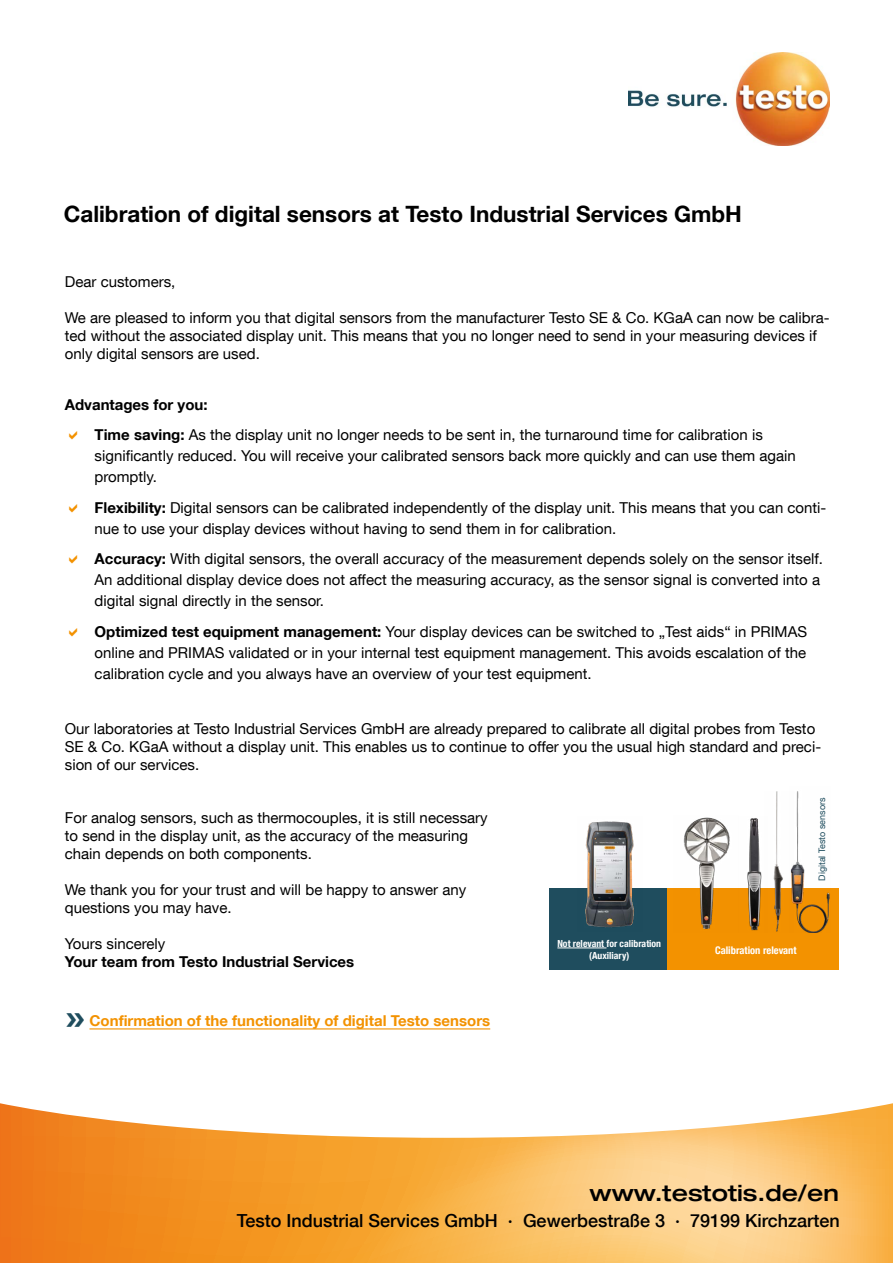
<style>
.page{position:relative;width:893px;height:1263px;background:#fff}
.page>*{position:absolute;margin:0;border:0;box-sizing:border-box;transform-origin:0 0}
.t1{font:34.5px "Acumin Variable Concept";color:#1f4d5e}
.t2{font:700 22.5px "Helvetica Neue LT Com";color:#000}
.t3{font:500 expanded 22.5px "Helvetica Neue LT Com";color:#000}
.t4{font:500 18px "Helvetica Neue LT Com";color:#000}
.t5{font:15px/18px "Helvetica Neue LT Com";color:#000}
.t6{font:700 15px "Helvetica Neue LT Com";color:#f39200}
.t7{font:700 15px "Helvetica Neue LT Com";color:#000}
.t8{font:700 condensed 10.5px "Helvetica Neue LT Com";color:#fff}
.t9{font:700 condensed 9.75px/11.7px "Helvetica Neue LT Com";color:#fff;text-align:center}
.t10{font:9px "Helvetica Neue LT Com";color:#1f4d5e}
.s1{font-weight:700}
</style>
<div class="page">
<svg style="left:0;top:1103px;width:893px;height:160px;background:#f8b865"></svg>
<img style="left:628px;top:52px;width:201px;height:94px">
<hr style="left:89px;top:1028px;width:401px;height:1px;background:#f39200">
<div style="left:550px;top:888px;width:118px;height:82px;background:#1f4d5e"></div>
<div style="left:668px;top:888px;width:171px;height:82px;background:#f39200"></div>
<hr style="left:557px;top:948px;width:49px;height:1px;background:#fff">
<img style="left:773px;top:791px;width:10px;height:141px">
<img style="left:747px;top:818px;width:15px;height:113px">
<img style="left:683px;top:817px;width:47px;height:112px">
<img style="left:790px;top:791px;width:40px;height:142px">
<img style="left:585px;top:821px;width:49px;height:107px">
<h2 class="t2" style="left:64px;top:200px;width:680px">Calibration of digital sensors at Testo Industrial Services GmbH</h2>
<p class="t5" style="left:65px;top:272px;width:112px">Dear customers,</p>
<p class="t5" style="left:65px;top:308px;width:766px">We are pleased to inform you that digital sensors from the manufacturer Testo SE &amp; Co. KGaA can now be calibra&shy;ted without the associated display unit. This means that you no longer need to send in your measuring devices if only digital sensors are used.</p>
<p class="t5" style="left:95px;top:388px;width:670px;line-height:30.6px;text-indent:-30px"><span class="s1">Advantages for you:<br>Time saving:</span> As the display unit no longer needs to be sent in, the turnaround time for calibration is</p>
<p class="t5" style="left:95px;top:445px;width:703px;line-height:21px">significantly reduced. You will receive your calibrated sensors back more quickly and can use them again promptly.</p>
<p class="t5" style="left:95px;top:496px;width:733px;line-height:21px"><span class="s1">Flexibility:</span> Digital sensors can be calibrated independently of the display unit. This means that you can conti&shy;nue to use your display devices without having to send them in for calibration.</p>
<p class="t5" style="left:95px;top:548px;width:730px;line-height:21px"><span class="s1">Accuracy:</span> With digital sensors, the overall accuracy of the measurement depends solely on the sensor itself.<br>An additional display device does not affect the measuring accuracy, as the sensor signal is converted into a digital signal directly in the sensor.</p>
<p class="t5" style="left:95px;top:621px;width:714px;line-height:21px;text-align:justify"><span class="s1">Optimized test equipment management:</span> Your display devices can be switched to „Test aids“ in PRIMAS online and PRIMAS validated or in your internal test equipment management. This avoids escalation of the calibration cycle and you always have an overview of your test equipment.</p>
<p class="t5" style="left:65px;top:719px;width:758px">Our laboratories at Testo Industrial Services GmbH are already prepared to calibrate all digital probes from Testo<br>SE &amp; Co. KGaA without a display unit. This enables us to continue to offer you the usual high standard and preci&shy;sion of our services.</p>
<p class="t5" style="left:65px;top:809px;width:424px">For analog sensors, such as thermocouples, it is still necessary to send in the display unit, as the accuracy of the measuring chain depends on both components.</p>
<p class="t5" style="left:65px;top:881px;width:403px">We thank you for your trust and will be happy to answer any questions you may have.</p>
<p class="t5" style="left:65px;top:935px;width:102px">Yours sincerely</p>
<p class="t7" style="left:65px;top:952px;width:291px">Your team from Testo Industrial Services</p>
<h1 class="t1" style="left:65px;top:993px;width:23px">»</h1>
<p class="t6" style="left:89px;top:1011px;width:402px">Confirmation of the functionality of digital Testo sensors</p>
<p class="t9" style="left:557px;top:938px;width:105px">Not relevant for calibration (Auxiliary)</p>
<p class="t10" style="left:816px;top:881px;width:85px;rotate:-90deg">Digital Testo sensors</p>
<p class="t8" style="left:715px;top:944px;width:83px">Calibration relevant</p>
<h2 class="t3" style="left:590px;top:1179px;width:251px">www.testotis.de/en</h2>
<p class="t4" style="left:237px;top:1209px;width:604px">Testo Industrial Services GmbH · Gewerbestraße 3 · 79199 Kirchzarten</p>
</div>
